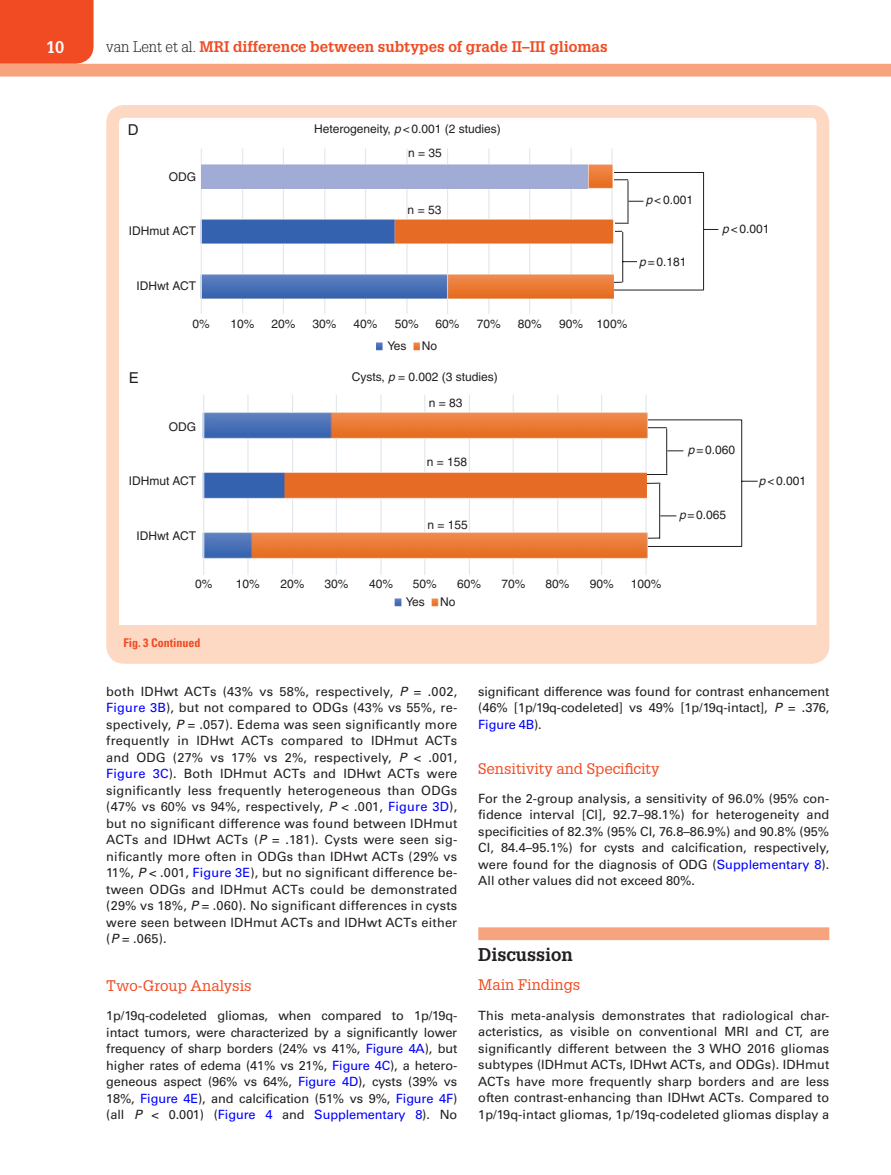
<style>
.page{position:relative;width:891px;height:1175px;background:#fff}
.page>*{position:absolute;margin:0;border:0;box-sizing:border-box;transform-origin:0 0}
.t1{font:700 18px "Glypha LT Std";color:#231f20}
.t2{font:700 16.5px "Glypha LT Std";color:#fff}
.t3{font:700 15px "Glypha LT Std";color:#f04b22}
.t4{font:15px "Glypha LT Std";color:#f04b22}
.t5{font:15px "Helvetica";color:#231f20}
.t6{font:12.75px/16.5px "Univers LT Std";color:#231f20;text-align:justify}
.t7{font:12px "Helvetica";color:#231f20}
.t8{font:700 condensed 12px "Univers LT Std";color:#f04b22}
.s1{font-weight:300;color:#231f20}
.s2{font-style:italic}
.s3{color:#00f}
</style>
<div class="page">
<div style="left:0;top:0;width:94px;height:64px;background:#f04b22"></div>
<div style="left:0;top:64px;width:891px;height:12px;background:#f7a37d"></div>
<div style="left:478px;top:927px;width:351px;height:13px;background:#f7a37d"></div>
<div style="left:115px;top:625px;width:706px;height:29px;background:#fdd8c3"></div>
<svg style="left:704px;top:229px;width:14px;height:1px"></svg>
<hr style="left:703px;top:172px;width:1px;height:118px;background:#231f20">
<hr style="left:612px;top:290px;width:92px;height:1px;background:#231f20">
<hr style="left:612px;top:172px;width:92px;height:1px;background:#231f20">
<svg style="left:629px;top:201px;width:15px;height:1px"></svg>
<hr style="left:628px;top:180px;width:1px;height:42px;background:#231f20">
<svg style="left:623px;top:261px;width:14px;height:1px"></svg>
<hr style="left:622px;top:232px;width:1px;height:50px;background:#231f20">
<svg style="left:615px;top:223px;width:14px;height:1px"></svg>
<svg style="left:614px;top:179px;width:14px;height:1px"></svg>
<hr style="left:242px;top:148px;width:1px;height:166px;background:#e1e7ed">
<hr style="left:283px;top:148px;width:1px;height:166px;background:#e1e7ed">
<hr style="left:324px;top:148px;width:1px;height:166px;background:#e1e7ed">
<hr style="left:365px;top:148px;width:1px;height:166px;background:#e1e7ed">
<hr style="left:406px;top:148px;width:1px;height:166px;background:#e1e7ed">
<hr style="left:447px;top:148px;width:1px;height:166px;background:#e1e7ed">
<hr style="left:488px;top:148px;width:1px;height:166px;background:#e1e7ed">
<hr style="left:529px;top:148px;width:1px;height:166px;background:#e1e7ed">
<hr style="left:571px;top:148px;width:1px;height:166px;background:#e1e7ed">
<hr style="left:611px;top:148px;width:2px;height:166px;background:#e1e7ed">
<img style="left:200px;top:275px;width:413px;height:24px">
<img style="left:200px;top:220px;width:414px;height:23px">
<hr style="left:201px;top:148px;width:1px;height:166px;background:#e1e7ed">
<img style="left:202px;top:164px;width:412px;height:24px">
<img style="left:376px;top:343px;width:44px;height:7px">
<img style="left:394px;top:599px;width:44px;height:7px">
<svg style="left:647px;top:483px;width:13px;height:1px"></svg>
<svg style="left:742px;top:481px;width:16px;height:1px"></svg>
<hr style="left:741px;top:420px;width:1px;height:126px;background:#231f20">
<hr style="left:644px;top:546px;width:98px;height:1px;background:#231f20">
<hr style="left:644px;top:419px;width:98px;height:1px;background:#231f20">
<svg style="left:667px;top:450px;width:16px;height:1px"></svg>
<hr style="left:666px;top:428px;width:1px;height:45px;background:#231f20">
<svg style="left:660px;top:515px;width:16px;height:1px"></svg>
<hr style="left:659px;top:484px;width:1px;height:54px;background:#231f20">
<svg style="left:647px;top:474px;width:21px;height:1px"></svg>
<svg style="left:647px;top:427px;width:20px;height:1px"></svg>
<svg style="left:647px;top:537px;width:12px;height:1px"></svg>
<hr style="left:247px;top:395px;width:2px;height:180px;background:#e1e7ed">
<hr style="left:292px;top:395px;width:1px;height:180px;background:#e1e7ed">
<hr style="left:336px;top:395px;width:1px;height:180px;background:#e1e7ed">
<hr style="left:380px;top:395px;width:2px;height:180px;background:#e1e7ed">
<hr style="left:424px;top:395px;width:1px;height:180px;background:#e1e7ed">
<hr style="left:469px;top:395px;width:1px;height:180px;background:#e1e7ed">
<hr style="left:513px;top:395px;width:1px;height:180px;background:#e1e7ed">
<hr style="left:557px;top:395px;width:1px;height:180px;background:#e1e7ed">
<hr style="left:601px;top:395px;width:1px;height:180px;background:#e1e7ed">
<hr style="left:645px;top:395px;width:2px;height:180px;background:#e1e7ed">
<img style="left:204px;top:532px;width:443px;height:26px">
<img style="left:204px;top:472px;width:443px;height:26px">
<img style="left:204px;top:412px;width:443px;height:26px">
<hr style="left:203px;top:395px;width:1px;height:180px;background:#e1e7ed">
<div style="left:106px;top:105px;width:723px;height:558px;border:13px solid #fdd8c3;border-radius:12px"></div>
<p class="t2" style="left:46px;top:37px;width:20px">10</p>
<p class="t3" style="left:106px;top:37px;width:503px"><span class="s1">van Lent et al.</span> MRI difference between subtypes of grade II–III gliomas</p>
<p class="t5" style="left:128px;top:121px;width:12px">D</p>
<p class="t7" style="left:169px;top:170px;width:29px">ODG</p>
<p class="t7" style="left:129px;top:224px;width:69px">IDHmut ACT</p>
<p class="t7" style="left:137px;top:279px;width:61px">IDHwt ACT</p>
<p class="t7" style="left:314px;top:121px;width:188px">Heterogeneity, <span class="s2">p</span> &lt; 0.001 (2 studies)</p>
<p class="t7" style="left:408px;top:146px;width:35px">n = 35</p>
<p class="t7" style="left:408px;top:203px;width:35px">n = 53</p>
<p class="t7" style="left:193px;top:316px;width:19px">0%</p>
<p class="t7" style="left:230px;top:316px;width:26px">10%</p>
<p class="t7" style="left:271px;top:316px;width:26px">20%</p>
<p class="t7" style="left:312px;top:316px;width:26px">30%</p>
<p class="t7" style="left:353px;top:316px;width:26px">40%</p>
<p class="t7" style="left:395px;top:316px;width:26px">50%</p>
<p class="t7" style="left:436px;top:316px;width:26px">60%</p>
<p class="t7" style="left:477px;top:316px;width:26px">70%</p>
<p class="t7" style="left:518px;top:316px;width:26px">80%</p>
<p class="t7" style="left:559px;top:316px;width:70px">90% 100%</p>
<p class="t5" style="left:129px;top:369px;width:12px">E</p>
<p class="t7" style="left:169px;top:420px;width:29px">ODG</p>
<p class="t7" style="left:129px;top:474px;width:69px">IDHmut ACT</p>
<p class="t7" style="left:137px;top:529px;width:61px">IDHwt ACT</p>
<p class="t7" style="left:388px;top:339px;width:20px">Yes</p>
<p class="t7" style="left:422px;top:339px;width:17px">No</p>
<p class="t7" style="left:352px;top:370px;width:148px">Cysts, <span class="s2">p</span> = 0.002 (3 studies)</p>
<p class="t7" style="left:429px;top:396px;width:35px">n = 83</p>
<p class="t7" style="left:427px;top:455px;width:42px">n = 158</p>
<p class="t7" style="left:427px;top:518px;width:42px">n = 155</p>
<p class="t7" style="left:646px;top:193px;width:49px"><span class="s2">p</span> &lt; 0.001</p>
<p class="t7" style="left:639px;top:254px;width:49px"><span class="s2">p</span> = 0.181</p>
<p class="t7" style="left:722px;top:222px;width:49px"><span class="s2">p</span> &lt; 0.001</p>
<p class="t7" style="left:688px;top:442px;width:49px"><span class="s2">p</span> = 0.060</p>
<p class="t7" style="left:679px;top:508px;width:49px"><span class="s2">p</span> = 0.065</p>
<p class="t7" style="left:759px;top:474px;width:49px"><span class="s2">p</span> &lt; 0.001</p>
<p class="t7" style="left:195px;top:577px;width:19px">0%</p>
<p class="t7" style="left:236px;top:577px;width:26px">10%</p>
<p class="t7" style="left:281px;top:577px;width:26px">20%</p>
<p class="t7" style="left:324px;top:577px;width:26px">30%</p>
<p class="t7" style="left:369px;top:577px;width:26px">40%</p>
<p class="t7" style="left:413px;top:577px;width:26px">50%</p>
<p class="t7" style="left:457px;top:577px;width:26px">60%</p>
<p class="t7" style="left:501px;top:577px;width:26px">70%</p>
<p class="t7" style="left:546px;top:577px;width:26px">80%</p>
<p class="t7" style="left:590px;top:577px;width:26px">90%</p>
<p class="t7" style="left:631px;top:577px;width:32px">100%</p>
<p class="t8" style="left:124px;top:635px;width:78px">Fig. 3 Continued</p>
<p class="t7" style="left:406px;top:595px;width:20px">Yes</p>
<p class="t7" style="left:440px;top:595px;width:17px">No</p>
<p class="t6" style="left:106px;top:683px;width:353px">both IDHwt ACTs (43% vs 58%, respectively, <span class="s2">P</span> = .002, <span class="s3">Figure 3B</span>), but not compared to ODGs (43% vs 55%, re&shy;spectively, <span class="s2">P</span> = .057). Edema was seen significantly more frequently in IDHwt ACTs compared to IDHmut ACTs and ODG (27% vs 17% vs 2%, respectively, <span class="s2">P</span> &lt; .001, <span class="s3">Figure 3C</span>). Both IDHmut ACTs and IDHwt ACTs were significantly less frequently heterogeneous than ODGs (47% vs 60% vs 94%, respectively, <span class="s2">P</span> &lt; .001, <span class="s3">Figure 3D</span>), but no significant difference was found between IDHmut ACTs and IDHwt ACTs (<span class="s2">P</span> = .181). Cysts were seen sig&shy;nificantly more often in ODGs than IDHwt ACTs (29% vs 11%, <span class="s2">P</span> &lt; .001, <span class="s3">Figure 3E</span>), but no significant difference be&shy;tween ODGs and IDHmut ACTs could be demonstrated (29% vs 18%, <span class="s2">P</span> = .060). No significant differences in cysts were seen between IDHmut ACTs and IDHwt ACTs either (<span class="s2">P</span> = .065).</p>
<p class="t4" style="left:106px;top:976px;width:147px">Two-Group Analysis</p>
<p class="t6" style="left:106px;top:1007px;width:352px">1p/19q-codeleted gliomas, when compared to 1p/19q&shy;intact tumors, were characterized by a significantly lower frequency of sharp borders (24% vs 41%, <span class="s3">Figure 4A</span>), but higher rates of edema (41% vs 21%, <span class="s3">Figure 4C</span>), a hetero&shy;geneous aspect (96% vs 64%, <span class="s3">Figure 4D</span>), cysts (39% vs 18%, <span class="s3">Figure 4E</span>), and calcification (51% vs 9%, <span class="s3">Figure 4F</span>) (all <span class="s2">P</span> &lt; 0.001) (<span class="s3">Figure 4</span> and <span class="s3">Supplementary 8</span>). No</p>
<p class="t6" style="left:478px;top:683px;width:353px">significant difference was found for contrast enhancement (46% [1p/19q-codeleted] vs 49% [1p/19q-intact], <span class="s2">P</span> = .376, <span class="s3">Figure 4B</span>).</p>
<p class="t4" style="left:478px;top:759px;width:183px">Sensitivity and Specificity</p>
<p class="t6" style="left:478px;top:790px;width:353px">For the 2-group analysis, a sensitivity of 96.0% (95% con&shy;fidence interval [CI], 92.7–98.1%) for heterogeneity and specificities of 82.3% (95% CI, 76.8–86.9%) and 90.8% (95% CI, 84.4–95.1%) for cysts and calcification, respectively, were found for the diagnosis of ODG (<span class="s3">Supplementary 8</span>).<br>All other values did not exceed 80%.</p>
<h1 class="t1" style="left:478px;top:943px;width:96px">Discussion</h1>
<p class="t4" style="left:478px;top:976px;width:104px">Main Findings</p>
<p class="t6" style="left:478px;top:1007px;width:353px">This meta-analysis demonstrates that radiological char&shy;acteristics, as visible on conventional MRI and CT, are significantly different between the 3 WHO 2016 gliomas subtypes (IDHmut ACTs, IDHwt ACTs, and ODGs). IDHmut ACTs have more frequently sharp borders and are less often contrast-enhancing than IDHwt ACTs. Compared to 1p/19q-intact gliomas, 1p/19q-codeleted gliomas display a</p>
</div>
